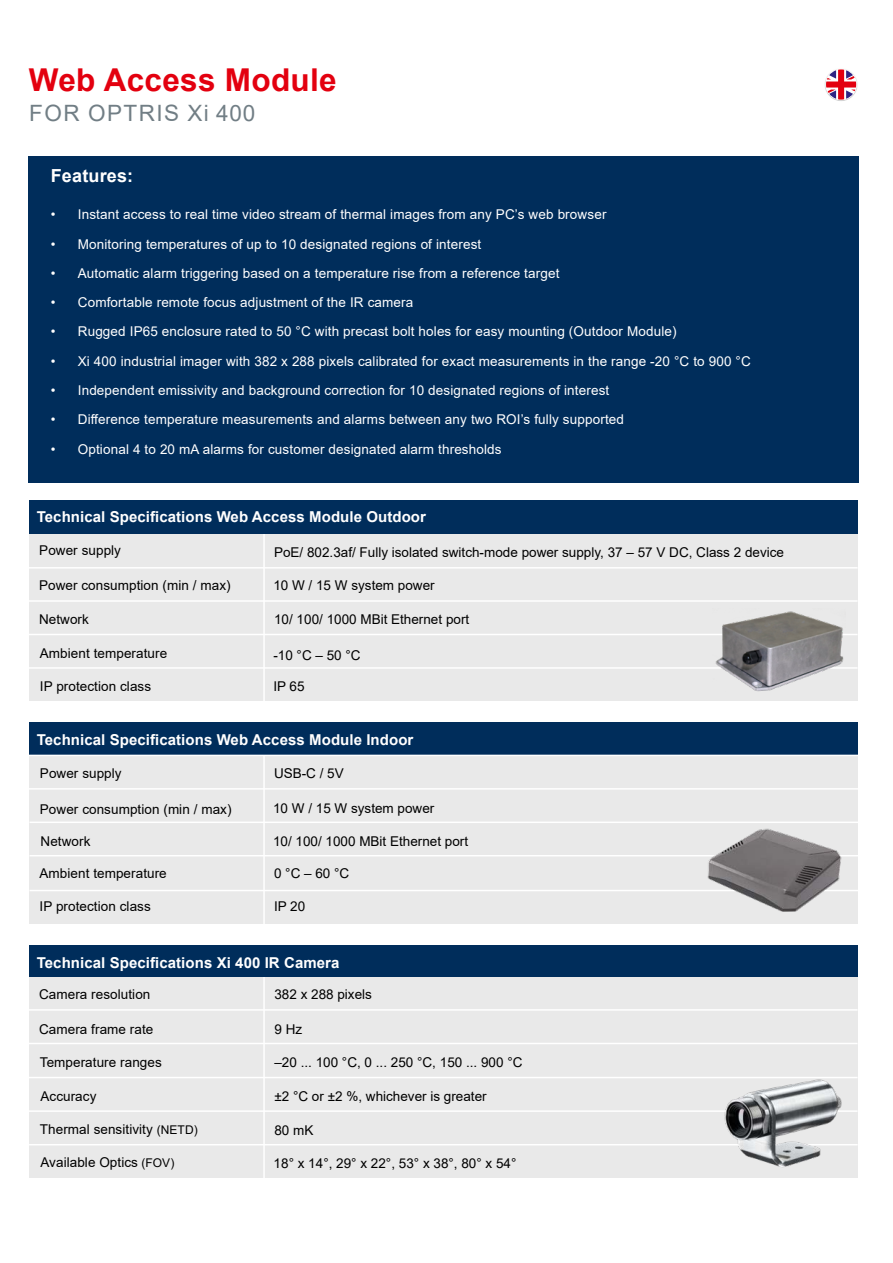
<style>
.page{position:relative;width:893px;height:1263px;background:#fff}
.page>*{position:absolute;margin:0;border:0;box-sizing:border-box;transform-origin:0 0}
.t1{font:700 31.5px "Arial";letter-spacing:.01em;color:#e3000f}
.t2{font:22.5px "Arial";letter-spacing:.065em;color:#717e85}
.t3{font:700 18px "Arial";letter-spacing:.01em;color:#fff}
.t4{font:700 15px "Arial";letter-spacing:.005em;color:#fff}
.t5{font:13.5px "Arial";letter-spacing:.01em;color:#fff}
.t6{font:13.5px "Arial";letter-spacing:.005em;color:#000}
.s1{font-size:12px}
</style>
<div class="page">
<div style="left:28px;top:156px;width:830px;height:326px;background:#002d5b"></div>
<div style="left:29px;top:977px;width:828px;height:201px;background:#e9e9e9"></div>
<hr style="left:263px;top:971px;width:2px;height:213px;background:#fff">
<hr style="left:29px;top:1009px;width:828px;height:2px;background:#fff">
<hr style="left:29px;top:1043px;width:828px;height:1px;background:#fff">
<hr style="left:29px;top:1077px;width:828px;height:1px;background:#fff">
<hr style="left:29px;top:1110px;width:828px;height:2px;background:#fff">
<hr style="left:29px;top:1144px;width:829px;height:1px;background:#fff">
<div style="left:29px;top:945px;width:828px;height:32px;background:#002d5b"></div>
<div style="left:29px;top:754px;width:828px;height:170px;background:#e9e9e9"></div>
<hr style="left:263px;top:745px;width:2px;height:181px;background:#fff">
<div style="left:29px;top:722px;width:828px;height:33px;background:#002d5b"></div>
<hr style="left:28px;top:755px;width:833px;height:1px;background:#fff">
<hr style="left:26px;top:788px;width:835px;height:2px;background:#fff">
<hr style="left:30px;top:821px;width:828px;height:2px;background:#fff">
<hr style="left:30px;top:855px;width:828px;height:1px;background:#fff">
<hr style="left:30px;top:890px;width:828px;height:1px;background:#fff">
<div style="left:29px;top:534px;width:828px;height:166px;background:#e9e9e9"></div>
<hr style="left:263px;top:517px;width:2px;height:185px;background:#fff">
<div style="left:29px;top:501px;width:828px;height:33px;background:#002d5b"></div>
<hr style="left:29px;top:567px;width:828px;height:2px;background:#fff">
<hr style="left:29px;top:600px;width:828px;height:2px;background:#fff">
<hr style="left:29px;top:634px;width:828px;height:1px;background:#fff">
<hr style="left:29px;top:667px;width:828px;height:2px;background:#fff">
<img style="left:715px;top:611px;width:129px;height:81px">
<img style="left:699px;top:821px;width:149px;height:91px">
<img style="left:724px;top:1079px;width:118px;height:89px">
<svg style="left:824px;top:68px;width:34px;height:33px"></svg>
<svg style="left:825px;top:69px;width:32px;height:31px"></svg>
<svg style="left:826px;top:69px;width:30px;height:31px"></svg>
<h1 class="t1" style="left:29px;top:57px;width:309px">Web Access Module</h1>
<h2 class="t2" style="left:29px;top:97px;width:227px">FOR OPTRIS Xi 400</h2>
<h3 class="t3" style="left:51px;top:163px;width:84px">Features:</h3>
<p class="t5" style="left:51px;top:205px;width:557px">• Instant access to real time video stream of thermal images from any PC’s web browser</p>
<p class="t5" style="left:51px;top:235px;width:432px">• Monitoring temperatures of up to 10 designated regions of interest</p>
<p class="t5" style="left:51px;top:264px;width:510px">• Automatic alarm triggering based on a temperature rise from a reference target</p>
<p class="t5" style="left:51px;top:293px;width:364px">• Comfortable remote focus adjustment of the IR camera</p>
<p class="t5" style="left:51px;top:322px;width:627px">• Rugged IP65 enclosure rated to 50 °C with precast bolt holes for easy mounting (Outdoor Module)</p>
<p class="t5" style="left:51px;top:352px;width:702px">• Xi 400 industrial imager with 382 x 288 pixels calibrated for exact measurements in the range -20 °C to 900 °C</p>
<p class="t5" style="left:51px;top:381px;width:560px">• Independent emissivity and background correction for 10 designated regions of interest</p>
<p class="t5" style="left:51px;top:410px;width:575px">• Difference temperature measurements and alarms between any two ROI’s fully supported</p>
<p class="t5" style="left:51px;top:439px;width:452px">• Optional 4 to 20 mA alarms for customer designated alarm thresholds</p>
<p class="t4" style="left:37px;top:506px;width:391px">Technical Specifications Web Access Module Outdoor</p>
<p class="t6" style="left:39px;top:541px;width:83px">Power supply</p>
<p class="t6" style="left:274px;top:542px;width:511px">PoE/ 802.3af/ Fully isolated switch-mode power supply, 37 – 57 V DC, Class 2 device</p>
<p class="t6" style="left:273px;top:576px;width:163px">10 W / 15 W system power</p>
<p class="t6" style="left:274px;top:610px;width:197px">10/ 100/ 1000 MBit Ethernet port</p>
<p class="t6" style="left:39px;top:576px;width:193px">Power consumption (min / max)</p>
<p class="t6" style="left:39px;top:610px;width:51px">Network</p>
<p class="t6" style="left:40px;top:644px;width:129px">Ambient temperature</p>
<p class="t6" style="left:273px;top:646px;width:89px">-10 °C – 50 °C</p>
<p class="t6" style="left:40px;top:676px;width:113px">IP protection class</p>
<p class="t6" style="left:273px;top:677px;width:33px">IP 65</p>
<p class="t4" style="left:37px;top:729px;width:378px">Technical Specifications Web Access Module Indoor</p>
<p class="t6" style="left:40px;top:764px;width:83px">Power supply</p>
<p class="t6" style="left:274px;top:764px;width:71px">USB-C / 5V</p>
<p class="t6" style="left:273px;top:799px;width:163px">10 W / 15 W system power</p>
<p class="t6" style="left:273px;top:832px;width:197px">10/ 100/ 1000 MBit Ethernet port</p>
<p class="t6" style="left:40px;top:800px;width:193px">Power consumption (min / max)</p>
<p class="t6" style="left:41px;top:832px;width:51px">Network</p>
<p class="t6" style="left:40px;top:864px;width:129px">Ambient temperature</p>
<p class="t6" style="left:40px;top:897px;width:113px">IP protection class</p>
<p class="t6" style="left:274px;top:864px;width:77px">0 °C – 60 °C</p>
<p class="t6" style="left:274px;top:896px;width:33px">IP 20</p>
<p class="t4" style="left:37px;top:952px;width:304px">Technical Specifications Xi 400 IR Camera</p>
<p class="t6" style="left:274px;top:985px;width:99px">382 x 288 pixels</p>
<p class="t6" style="left:274px;top:1020px;width:29px">9 Hz</p>
<p class="t6" style="left:274px;top:1052px;width:250px">–20 ... 100 °C, 0 ... 250 °C, 150 ... 900 °C</p>
<p class="t6" style="left:274px;top:1086px;width:214px">±2 °C or ±2 %, whichever is greater</p>
<p class="t6" style="left:274px;top:1120px;width:41px">80 mK</p>
<p class="t6" style="left:274px;top:1153px;width:244px">18° x 14°, 29° x 22°, 53° x 38°, 80° x 54°</p>
<p class="t6" style="left:39px;top:985px;width:113px">Camera resolution</p>
<p class="t6" style="left:39px;top:1019px;width:116px">Camera frame rate</p>
<p class="t6" style="left:40px;top:1052px;width:123px">Temperature ranges</p>
<p class="t6" style="left:40px;top:1087px;width:57px">Accuracy</p>
<p class="t6" style="left:40px;top:1120px;width:159px">Thermal sensitivity <span class="s1">(NETD)</span></p>
<p class="t6" style="left:40px;top:1153px;width:135px">Available Optics <span class="s1">(FOV)</span></p>
</div>
